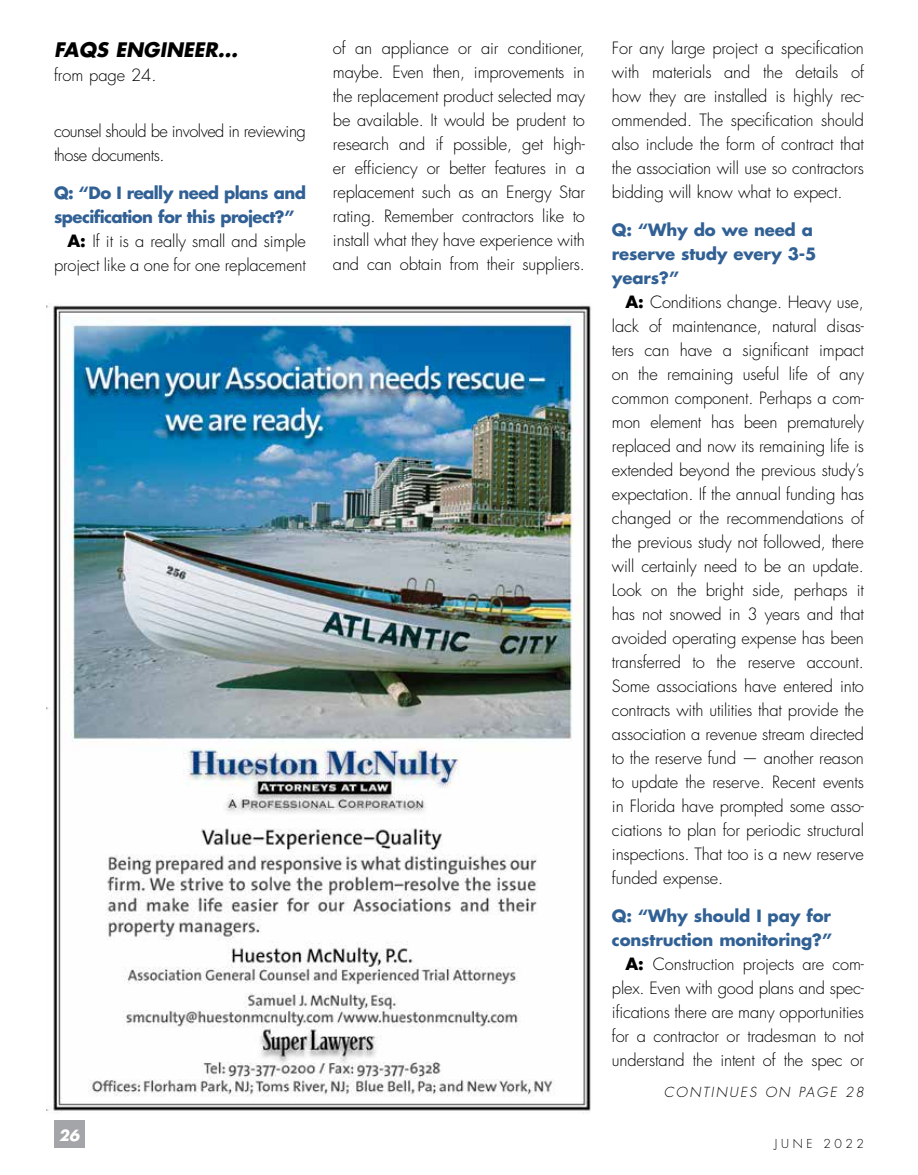
<style>
.page{position:relative;width:918px;height:1175px;background:#fff}
.page>*{position:absolute;margin:0;border:0;box-sizing:border-box;transform-origin:0 0}
.t1{font:italic 700 19.5px "Futura Std";color:#000}
.t2{font:300 16.5px/24px "Futura Std";letter-spacing:-.01em;color:#000;text-align:justify}
.t3{font:700 16.5px/24px "Futura Std";letter-spacing:-.01em;color:#316094}
.t4{font:700 16.5px "Futura Std";letter-spacing:-.035em;color:#316094}
.t5{font:300 16.5px/24px "Futura Std";letter-spacing:-.03em;color:#000}
.t6{font:italic 700 15px "Futura Std";color:#fff}
.t7{font:italic 300 13.5px "Futura Std";letter-spacing:.15em;color:#000}
.t8{font:300 12px "Futura Std";letter-spacing:.3em;color:#000}
.s1{font-weight:700}
</style>
<div class="page">
<div style="left:54px;top:1120px;width:30px;height:28px;background:#a3a5a8"></div>
<img style="left:47px;top:305px;width:544px;height:808px">
<p class="t1" style="left:54px;top:36px;width:185px">FAQS ENGINEER...</p>
<p class="t2" style="left:54px;top:63px;width:104px">from page 24.</p>
<p class="t5" style="left:54px;top:120px;width:253px">counsel should be involved in reviewing those documents.</p>
<p class="t4" style="left:54px;top:181px;width:254px">Q: “Do I really need plans and</p>
<p class="t4" style="left:54px;top:205px;width:242px">specification for this project?”</p>
<p class="t2" style="left:67px;top:229px;width:240px"><span class="s1">A:</span> If it is a really small and simple</p>
<p class="t2" style="left:54px;top:253px;width:253px">project like a one for one replacement</p>
<p class="t6" style="left:59px;top:1125px;width:22px">26</p>
<p class="t2" style="left:333px;top:37px;width:254px">of an appliance or air conditioner, maybe. Even then, improvements in the replacement product selected may be available. It would be prudent to research and if possible, get high&shy;er efficiency or better features in a replacement such as an Energy Star rating. Remember contractors like to install what they have experience with and can obtain from their suppliers.</p>
<p class="t2" style="left:612px;top:37px;width:254px">For any large project a specification with materials and the details of how they are installed is highly rec&shy;ommended. The specification should also include the form of contract that the association will use so contractors bidding will know what to expect.</p>
<p class="t3" style="left:612px;top:217px;width:206px">Q: “Why do we need a reserve study every 3-5 years?”</p>
<p class="t2" style="left:612px;top:290px;width:254px;text-indent:13px"><span class="s1">A:</span> Conditions change. Heavy use, lack of maintenance, natural disas&shy;ters can have a significant impact on the remaining useful life of any common component. Perhaps a com&shy;mon element has been prematurely replaced and now its remaining life is extended beyond the previous study’s expectation. If the annual funding has changed or the recommendations of the previous study not followed, there will certainly need to be an update.<br>Look on the bright side, perhaps it has not snowed in 3 years and that avoided operating expense has been transferred to the reserve account.<br>Some associations have entered into contracts with utilities that provide the association a revenue stream directed to the reserve fund — another reason to update the reserve. Recent events in Florida have prompted some asso&shy;ciations to plan for periodic structural inspections. That too is a new reserve funded expense.</p>
<p class="t3" style="left:612px;top:903px;width:220px">Q: “Why should I pay for</p>
<p class="t3" style="left:612px;top:927px;width:222px">construction monitoring?”</p>
<p class="t2" style="left:625px;top:952px;width:240px"><span class="s1">A:</span> Construction projects are com-</p>
<p class="t2" style="left:612px;top:976px;width:253px">plex. Even with good plans and spec-</p>
<p class="t2" style="left:612px;top:1000px;width:254px">ifications there are many opportunities</p>
<p class="t2" style="left:612px;top:1024px;width:254px">for a contractor or tradesman to not</p>
<p class="t2" style="left:612px;top:1048px;width:253px">understand the intent of the spec or</p>
<p class="t7" style="left:664px;top:1083px;width:202px">CONTINUES ON PAGE 28</p>
<p class="t8" style="left:775px;top:1136px;width:91px">JUNE 2022</p>
</div>
